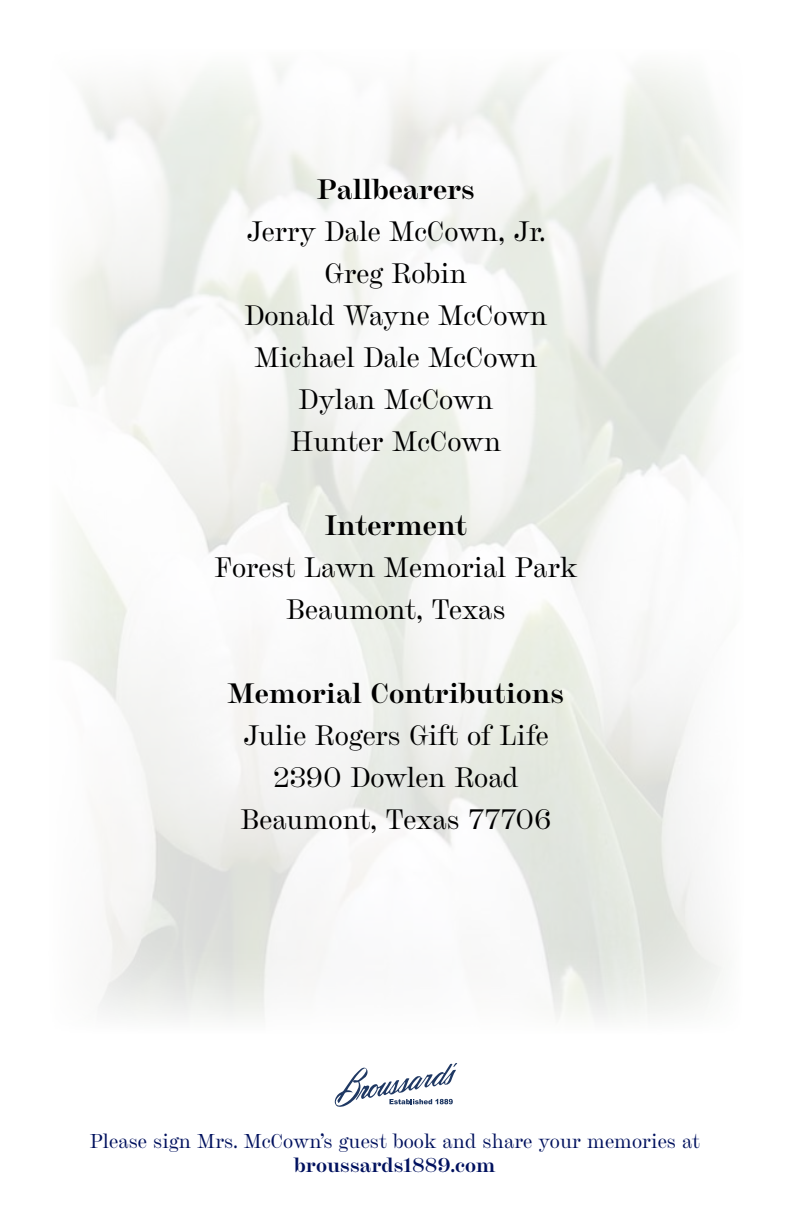
<style>
.page{position:relative;width:792px;height:1224px;background:#fff}
.page>*{position:absolute;margin:0;border:0;box-sizing:border-box;transform-origin:0 0}
.t1{font:28px/42px "Chapman";color:#000;text-align:center}
.t2{font:700 28px "Chapman";color:#000}
.t3{font:20px "Chapman";color:#00115e}
.t4{font:700 20px "Chapman";color:#00115e}
</style>
<div class="page">
<svg style="left:335px;top:1063px;width:122px;height:44px"></svg>
<p class="t2" style="left:317px;top:169px;width:160px">Pallbearers</p>
<p class="t1" style="left:244px;top:208px;width:305px">Jerry Dale McCown, Jr.<br>Greg Robin<br>Donald Wayne McCown<br>Michael Dale McCown<br>Dylan McCown<br>Hunter McCown</p>
<p class="t2" style="left:325px;top:505px;width:144px">Interment</p>
<p class="t1" style="left:215px;top:544px;width:364px">Forest Lawn Memorial Park<br>Beaumont, Texas</p>
<p class="t2" style="left:228px;top:673px;width:338px">Memorial Contributions</p>
<p class="t1" style="left:241px;top:712px;width:312px">Julie Rogers Gift of Life<br>2390 Dowlen Road<br>Beaumont, Texas 77706</p>
<p class="t3" style="left:90px;top:1126px;width:612px">Please sign Mrs. McCown’s guest book and share your memories at</p>
<p class="t4" style="left:294px;top:1150px;width:203px">broussards1889.com</p>
</div>
